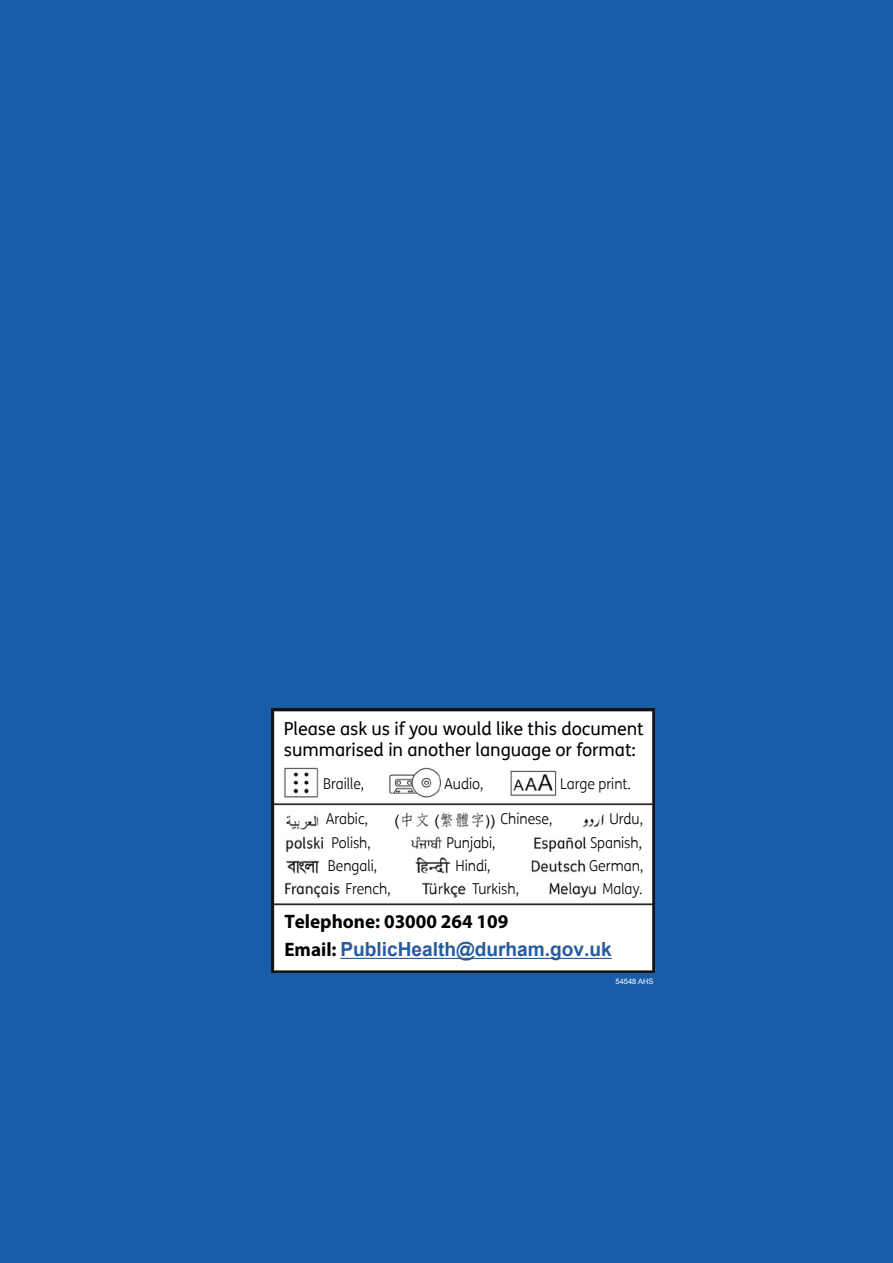
<style>
.page{position:relative;width:893px;height:1263px;background:#195da9}
.page>*{position:absolute;margin:0;border:0;box-sizing:border-box;transform-origin:0 0}
.Tel_P{font:700 19.5px "Arial";color:#275b9b}
.Tel_P-2{font:700 19.5px "Myriad Pro";color:#000}
.Please_ask_P{font:18px/21px "FS Me";letter-spacing:-.005em;color:#000}
.Formats_P{font:300 15px "FS Me";color:#000;scale:.94 1}
.t1{font:7.5px "Arial";color:#fff}
.s1{font-family:"Myriad Pro";color:#000}
</style>
<div class="page">
<img style="left:272px;top:709px;width:382px;height:263px">
<div style="left:281px;top:808px;width:45px;height:25px;border:2px solid #fff"></div>
<div style="left:281px;top:832px;width:50px;height:23px;border:2px solid #fff"></div>
<div style="left:281px;top:856px;width:47px;height:22px;border:2px solid #fff"></div>
<div style="left:281px;top:880px;width:65px;height:20px;border:2px solid #fff"></div>
<div style="left:420px;top:880px;width:52px;height:20px;border:2px solid #fff"></div>
<div style="left:545px;top:880px;width:57px;height:20px;border:2px solid #fff"></div>
<div style="left:409px;top:854px;width:46px;height:22px;border:2px solid #fff"></div>
<div style="left:526px;top:854px;width:63px;height:22px;border:2px solid #fff"></div>
<div style="left:407px;top:832px;width:39px;height:22px;border:2px solid #fff"></div>
<div style="left:530px;top:832px;width:60px;height:22px;border:2px solid #fff"></div>
<div style="left:391px;top:808px;width:109px;height:24px;border:2px solid #fff"></div>
<div style="left:578px;top:808px;width:31px;height:25px;border:2px solid #fff"></div>
<div style="left:281px;top:764px;width:42px;height:36px;border:2px solid #fff"></div>
<div style="left:383px;top:765px;width:61px;height:35px;border:2px solid #fff"></div>
<div style="left:499px;top:766px;width:61px;height:34px;border:2px solid #fff"></div>
<hr style="left:340px;top:958px;width:272px;height:1px;background:#275b9b">
<p class="Please_ask_P" style="left:284px;top:718px;width:361px">Please ask us if you would like this document summarised in another language or format:</p>
<p class="Formats_P" style="left:323px;top:775px;width:45px">Braille,</p>
<p class="Formats_P" style="left:444px;top:775px;width:43px">Audio,</p>
<p class="Formats_P" style="left:560px;top:775px;width:77px">Large print.</p>
<p class="Formats_P" style="left:326px;top:810px;width:47px">Arabic,</p>
<p class="Formats_P" style="left:500px;top:810px;width:57px">Chinese,</p>
<p class="Formats_P" style="left:609px;top:810px;width:37px">Urdu,</p>
<p class="Formats_P" style="left:331px;top:834px;width:44px">Polish,</p>
<p class="Formats_P" style="left:446px;top:834px;width:54px">Punjabi,</p>
<p class="Formats_P" style="left:590px;top:834px;width:57px">Spanish,</p>
<p class="Formats_P" style="left:328px;top:857px;width:54px">Bengali,</p>
<p class="Formats_P" style="left:455px;top:857px;width:39px">Hindi,</p>
<p class="Formats_P" style="left:589px;top:857px;width:59px">German,</p>
<p class="Formats_P" style="left:346px;top:880px;width:50px">French,</p>
<p class="Formats_P" style="left:472px;top:880px;width:51px">Turkish,</p>
<p class="Formats_P" style="left:602px;top:880px;width:44px">Malay.</p>
<p class="Tel_P-2" style="left:284px;top:909px;width:226px">Telephone: 03000 264 109</p>
<p class="Tel_P" style="left:284px;top:937px;width:329px"><span class="s1">Email:</span> PublicHealth@durham.gov.uk</p>
<p class="t1" style="left:615px;top:977px;width:39px">54548 AHS</p>
</div>
